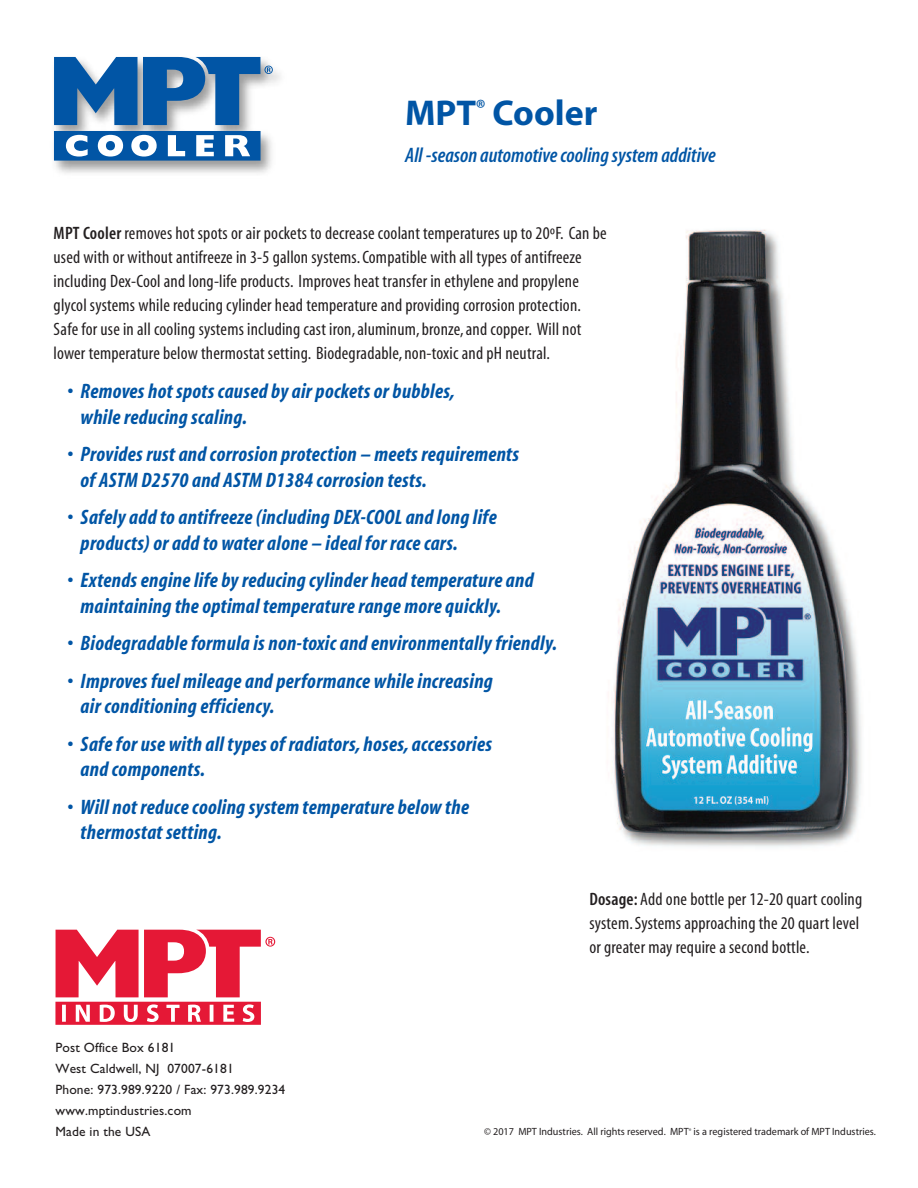
<style>
.page{position:relative;width:918px;height:1188px;background:#fff}
.page>*{position:absolute;margin:0;border:0;box-sizing:border-box;transform-origin:0 0}
.t1{font:700 36px "Myriad";color:#0155a5}
.t2{font:italic 700 condensed 21px/25.5px "Myriad";letter-spacing:.015em;color:#0155a5}
.t3{font:italic 600 condensed 21px "Myriad";color:#0155a5}
.t4{font:condensed 18px/24px "Myriad";letter-spacing:.01em;color:#231f20}
.t5{font:13.5px/21px "Gill Sans";letter-spacing:.01em;color:#231f20}
.t6{font:10.5px "Myriad";color:#231f20}
.s1{font-weight:600}
</style>
<div class="page">
<img style="left:613px;top:229px;width:249px;height:618px">
<svg style="left:55px;top:930px;width:220px;height:95px"></svg>
<img style="left:53px;top:56px;width:227px;height:117px">
<svg style="left:54px;top:57px;width:219px;height:68px"></svg>
<svg style="left:54px;top:131px;width:207px;height:30px"></svg>
<h1 class="t1" style="left:405px;top:99px;width:194px">MPT<sup>®</sup> Cooler</h1>
<p class="t3" style="left:405px;top:148px;width:312px">All -season automotivecooling systemadditive</p>
<p class="t4" style="left:54px;top:223px;width:555px"><span class="s1">MPT Cooler</span> removes hot spots or air pockets to decrease coolant temperatures up to 20ºF. Can be used with or without antifreeze in 3-5 gallon systems.Compatible with all types of antifreeze including Dex-Cool and long-life products. Improves heat transfer in ethylene and propylene glycol systems while reducing cylinder head temperature and providing corrosion protection.<br>Safe for use in all cooling systems including cast iron,aluminum,bronze,and copper. Will not lower temperature below thermostat setting. Biodegradable,non-toxic and pH neutral.</p>
<p class="t2" style="left:81px;top:381px;width:376px;text-indent:-13px">• Removes hot spots caused by air pockets or bubbles, whilereducing scaling.</p>
<p class="t2" style="left:81px;top:444px;width:440px;text-indent:-13px">• Provides rust and corrosion protection – meets requirements of ASTM D2570 and ASTM D1384 corrosion tests.</p>
<p class="t2" style="left:81px;top:507px;width:418px;text-indent:-13px">• Safely add to antifreeze(including DEX-COOL and long life products) or add to water alone – ideal for racecars.</p>
<p class="t2" style="left:81px;top:570px;width:455px;text-indent:-13px">• Extendsenginelife byreducing cylinder head temperature and maintaining the optimal temperaturerange more quickly.</p>
<p class="t2" style="left:67px;top:633px;width:492px">• Biodegradableformula is non-toxic and environmentallyfriendly.</p>
<p class="t2" style="left:81px;top:670px;width:414px;text-indent:-13px">• Improves fuel mileage and performance whileincreasing air conditioning efficiency.</p>
<p class="t2" style="left:81px;top:733px;width:413px;text-indent:-13px">• Safefor use with all types of radiators, hoses, accessories and components.</p>
<p class="t2" style="left:81px;top:796px;width:390px;text-indent:-14px">• Will not reducecooling system temperature below the thermostat setting.</p>
<p class="t5" style="left:56px;top:1038px;width:231px">Post Office Box 6181<br>West Caldwell, NJ 07007-6181<br>Phone: 973.989.9220 / Fax: 973.989.9234 www.mptindustries.com<br>Made in the USA</p>
<p class="t4" style="left:589px;top:889px;width:274px"><span class="s1">Dosage:</span> Add one bottle per 12-20 quart cooling system.Systems approaching the 20 quart level or greater may require a second bottle.</p>
<p class="t6" style="left:484px;top:1128px;width:393px">© 2017 MPT Industries. All rights reserved. MPT<sup>®</sup> is a registered trademark of MPT Industries.</p>
</div>
